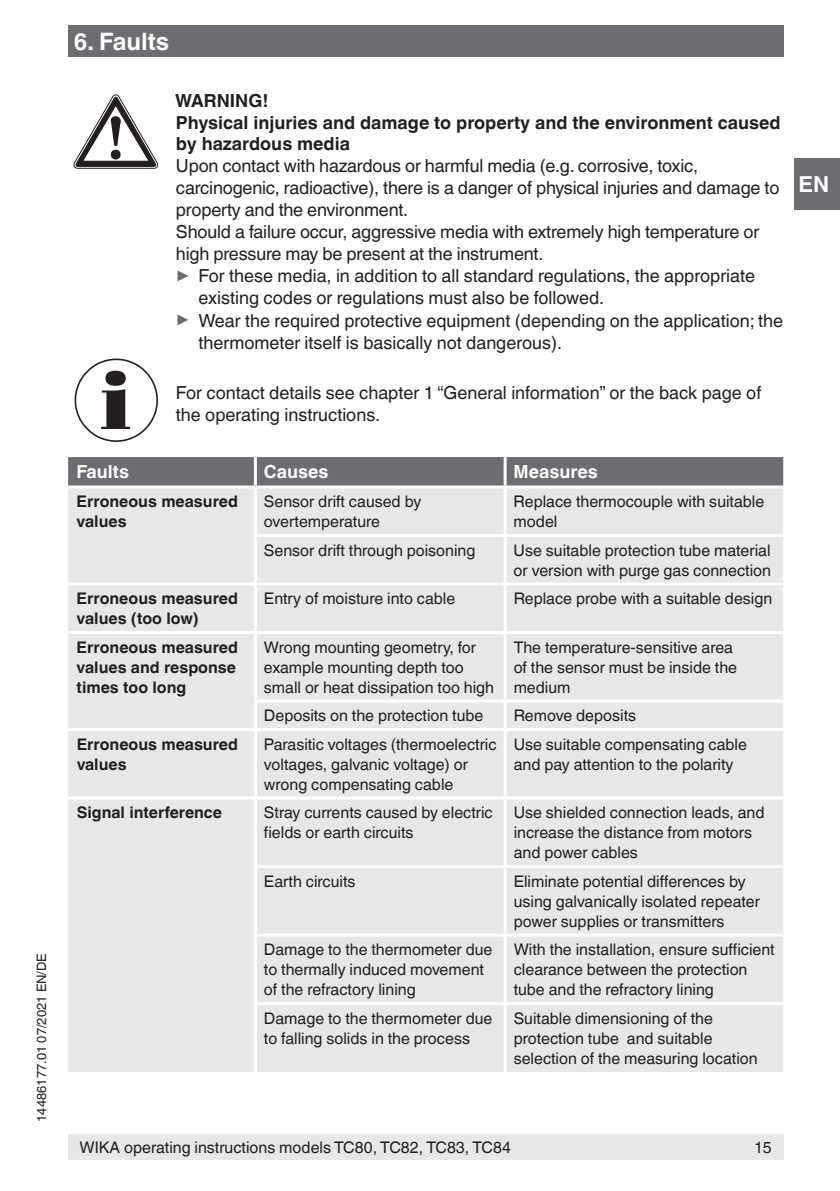
<style>
.page{position:relative;width:840px;height:1191px;background:#fff}
.page>*{position:absolute;margin:0;border:0;box-sizing:border-box;transform-origin:0 0}
.t1{font:700 24px "Helvetica World";color:#fff}
.t2{font:700 22px "Helvetica World";color:#fff}
.t3{font:18px/22px "Helvetica World";color:#231f20}
.t4{font:700 18px/21.6px "Helvetica World";color:#231f20}
.t5{font:700 18px "Helvetica World";color:#fff}
.t6{font:16px/20px "Helvetica World";color:#231f20}
.t7{font:700 16px/20px "Helvetica World";color:#231f20}
.t8{font:13px "Helvetica World";color:#231f20}
.s1{font-size:17.6px;color:#6c6d70}
</style>
<div class="page">
<div style="left:68px;top:26px;width:714px;height:31px;background:#6c6d70"></div>
<div style="left:794px;top:159px;width:45px;height:51px;background:#6c6d70"></div>
<div style="left:68px;top:1134px;width:714px;height:25px;background:#e6e7e9"></div>
<div style="left:68px;top:457px;width:714px;height:28px;background:#6c6d70"></div>
<div style="left:68px;top:488px;width:714px;height:308px;background:#e6e7e9"></div>
<div style="left:68px;top:799px;width:714px;height:273px;background:#e6e7e9"></div>
<hr style="left:254px;top:488px;width:3px;height:46px;background:#fff">
<hr style="left:503px;top:488px;width:3px;height:46px;background:#fff">
<hr style="left:254px;top:534px;width:251px;height:3px;background:#fff">
<hr style="left:254px;top:537px;width:3px;height:45px;background:#fff">
<hr style="left:505px;top:534px;width:277px;height:3px;background:#fff">
<hr style="left:503px;top:537px;width:3px;height:45px;background:#fff">
<hr style="left:68px;top:582px;width:187px;height:3px;background:#fff">
<hr style="left:255px;top:582px;width:250px;height:3px;background:#fff">
<hr style="left:254px;top:585px;width:3px;height:46px;background:#fff">
<hr style="left:505px;top:582px;width:277px;height:3px;background:#fff">
<hr style="left:503px;top:585px;width:3px;height:46px;background:#fff">
<hr style="left:68px;top:631px;width:187px;height:3px;background:#fff">
<hr style="left:255px;top:631px;width:250px;height:3px;background:#fff">
<hr style="left:254px;top:634px;width:3px;height:65px;background:#fff">
<hr style="left:505px;top:631px;width:277px;height:3px;background:#fff">
<hr style="left:503px;top:634px;width:3px;height:65px;background:#fff">
<hr style="left:254px;top:699px;width:251px;height:3px;background:#fff">
<hr style="left:254px;top:702px;width:3px;height:26px;background:#fff">
<hr style="left:505px;top:699px;width:277px;height:3px;background:#fff">
<hr style="left:503px;top:702px;width:3px;height:26px;background:#fff">
<hr style="left:68px;top:728px;width:187px;height:3px;background:#fff">
<hr style="left:255px;top:728px;width:250px;height:3px;background:#fff">
<hr style="left:254px;top:731px;width:3px;height:65px;background:#fff">
<hr style="left:505px;top:728px;width:277px;height:3px;background:#fff">
<hr style="left:503px;top:731px;width:3px;height:65px;background:#fff">
<hr style="left:503px;top:799px;width:3px;height:66px;background:#fff">
<hr style="left:254px;top:865px;width:251px;height:3px;background:#fff">
<hr style="left:505px;top:865px;width:277px;height:3px;background:#fff">
<hr style="left:503px;top:868px;width:3px;height:65px;background:#fff">
<hr style="left:254px;top:933px;width:251px;height:3px;background:#fff">
<hr style="left:505px;top:933px;width:277px;height:3px;background:#fff">
<hr style="left:503px;top:936px;width:3px;height:66px;background:#fff">
<hr style="left:254px;top:457px;width:3px;height:28px;background:#fff">
<hr style="left:503px;top:457px;width:3px;height:28px;background:#fff">
<hr style="left:254px;top:1002px;width:251px;height:3px;background:#fff">
<hr style="left:505px;top:1002px;width:277px;height:3px;background:#fff">
<hr style="left:503px;top:1005px;width:3px;height:67px;background:#fff">
<hr style="left:254px;top:799px;width:3px;height:66px;background:#fff">
<hr style="left:254px;top:868px;width:3px;height:65px;background:#fff">
<hr style="left:254px;top:936px;width:3px;height:66px;background:#fff">
<hr style="left:254px;top:1005px;width:3px;height:67px;background:#fff">
<svg style="left:74px;top:95px;width:84px;height:73px"></svg>
<svg style="left:101px;top:371px;width:29px;height:58px"></svg>
<div style="left:75px;top:358px;width:83px;height:84px;border:2px solid #231f20;border-radius:50%"></div>
<p class="t8" style="left:34px;top:1121px;width:170px;rotate:-90deg">14486177.01 07/2021 EN/DE</p>
<h1 class="t1" style="left:74px;top:27px;width:97px">6. Faults</h1>
<p class="t4" style="left:175px;top:90px;width:606px">WARNING!<br>Physical injuries and damage to property and the environment caused by hazardous media</p>
<p class="t3" style="left:176px;top:155px;width:523px">Upon contact with hazardous or harmful media (e.g. corrosive, toxic,</p>
<p class="t3" style="left:176px;top:177px;width:604px">carcinogenic, radioactive), there is a danger of physical injuries and damage to</p>
<p class="t3" style="left:176px;top:199px;width:234px">property and the environment.</p>
<p class="t3" style="left:176px;top:221px;width:584px">Should a failure occur, aggressive media with extremely high temperature or</p>
<p class="t3" style="left:176px;top:243px;width:369px">high pressure may be present at the instrument.</p>
<p class="t3" style="left:176px;top:265px;width:580px"><span class="s1">▶</span> For these media, in addition to all standard regulations, the appropriate</p>
<p class="t3" style="left:198px;top:287px;width:407px">existing codes or regulations must also be followed.</p>
<p class="t3" style="left:176px;top:309px;width:608px"><span class="s1">▶</span> Wear the required protective equipment (depending on the application; the</p>
<p class="t3" style="left:198px;top:331px;width:365px">thermometer itself is basically not dangerous).</p>
<p class="t3" style="left:176px;top:381px;width:586px">For contact details see chapter 1 “General information” or the back page of the operating instructions.</p>
<p class="t5" style="left:77px;top:462px;width:54px">Faults</p>
<p class="t5" style="left:264px;top:462px;width:66px">Causes</p>
<p class="t5" style="left:513px;top:462px;width:86px">Measures</p>
<p class="t7" style="left:77px;top:491px;width:163px">Erroneous measured values</p>
<p class="t6" style="left:264px;top:491px;width:159px">Sensor drift caused by overtemperature</p>
<p class="t6" style="left:513px;top:491px;width:252px">Replace thermocouple with suitable model</p>
<p class="t6" style="left:264px;top:540px;width:213px">Sensor drift through poisoning</p>
<p class="t6" style="left:513px;top:540px;width:259px">Use suitable protection tube material or version with purge gas connection</p>
<p class="t7" style="left:77px;top:588px;width:163px">Erroneous measured values (too low)</p>
<p class="t6" style="left:264px;top:588px;width:193px">Entry of moisture into cable</p>
<p class="t6" style="left:513px;top:588px;width:260px">Replace probe with a suitable design</p>
<p class="t7" style="left:77px;top:637px;width:163px">Erroneous measured values and response times too long</p>
<p class="t6" style="left:264px;top:637px;width:231px">Wrong mounting geometry, for example mounting depth too small or heat dissipation too high</p>
<p class="t6" style="left:513px;top:637px;width:225px">The temperature-sensitive area of the sensor must be inside the medium</p>
<p class="t6" style="left:264px;top:705px;width:221px">Deposits on the protection tube</p>
<p class="t6" style="left:513px;top:705px;width:124px">Remove deposits</p>
<p class="t7" style="left:77px;top:734px;width:163px">Erroneous measured values</p>
<p class="t6" style="left:264px;top:734px;width:234px">Parasitic voltages (thermoelectric voltages, galvanic voltage) or wrong compensating cable</p>
<p class="t6" style="left:513px;top:734px;width:235px">Use suitable compensating cable and pay attention to the polarity</p>
<p class="t7" style="left:77px;top:802px;width:147px">Signal interference</p>
<p class="t6" style="left:264px;top:802px;width:230px">Stray currents caused by electric fields or earth circuits</p>
<p class="t6" style="left:513px;top:802px;width:252px">Use shielded connection leads, and increase the distance from motors and power cables</p>
<p class="t6" style="left:264px;top:871px;width:93px">Earth circuits</p>
<p class="t6" style="left:513px;top:871px;width:248px">Eliminate potential differences by using galvanically isolated repeater power supplies or transmitters</p>
<p class="t6" style="left:264px;top:939px;width:230px">Damage to the thermometer due to thermally induced movement of the refractory lining</p>
<p class="t6" style="left:513px;top:939px;width:262px">With the installation, ensure sufficient clearance between the protection tube and the refractory lining</p>
<p class="t6" style="left:264px;top:1008px;width:230px">Damage to the thermometer due to falling solids in the process</p>
<p class="t6" style="left:513px;top:1008px;width:245px">Suitable dimensioning of the protection tube and suitable selection of the measuring location</p>
<h2 class="t2" style="left:798px;top:172px;width:32px">EN</h2>
<p class="t6" style="left:79px;top:1137px;width:432px">WIKA operating instructions models TC80, TC82, TC83, TC84</p>
<p class="t6" style="left:753px;top:1137px;width:19px">15</p>
</div>
